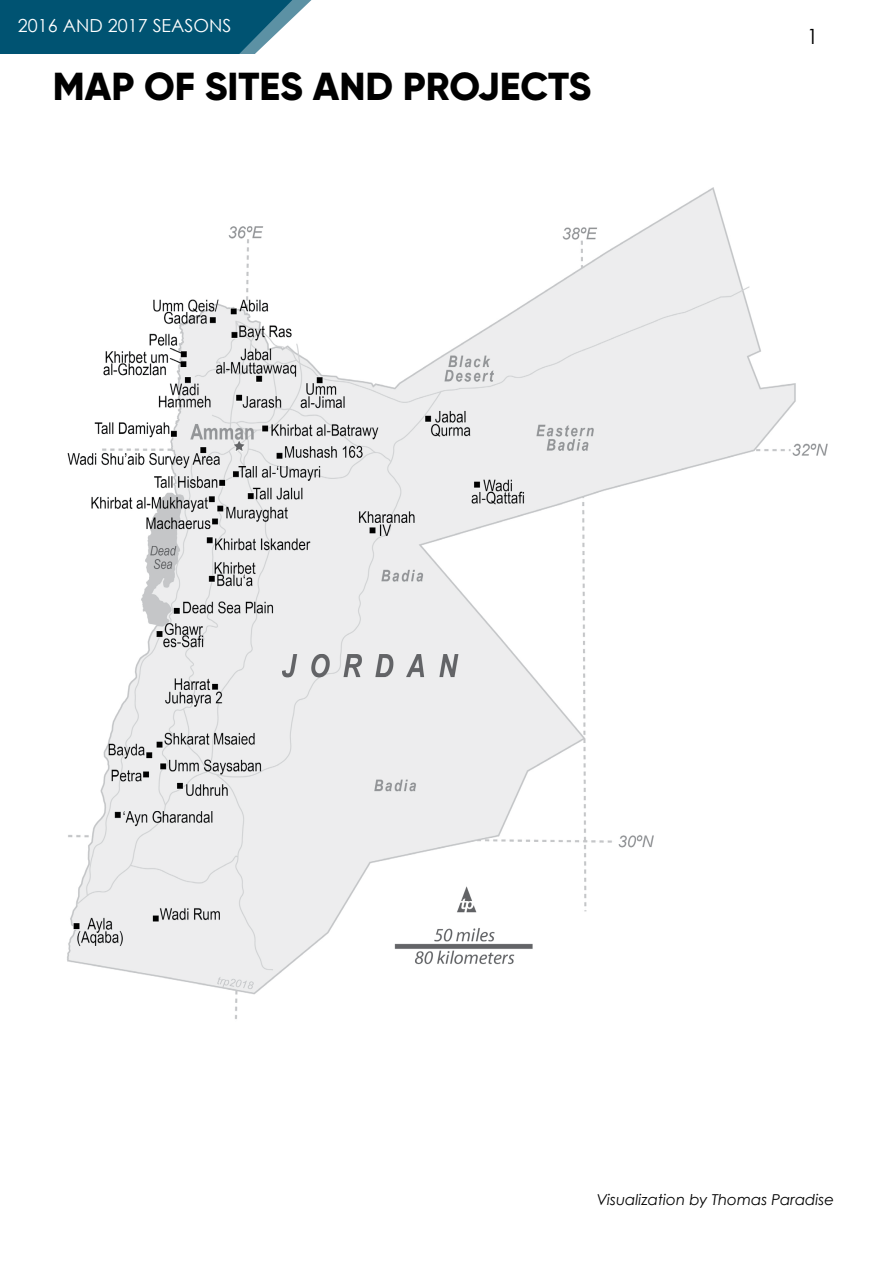
<style>
.page{position:relative;width:893px;height:1263px;background:#fff}
.page>*{position:absolute;margin:0;border:0;box-sizing:border-box;transform-origin:0 0}
.t1{font:800 39px "Gilroy";color:#000}
.t2{font:21px "Century Gothic";color:#000}
.t3{font:18px "Century Gothic";color:#fff}
.t4{font:italic 15px "Century Gothic";color:#000}
</style>
<div class="page">
<svg style="left:0;top:0;width:311px;height:54px;background:#1b6581"></svg>
<img style="left:67px;top:187px;width:761px;height:832px">
<p class="t3" style="left:18px;top:14px;width:215px">2016 AND 2017 SEASONS</p>
<h1 class="t1" style="left:53px;top:62px;width:540px">MAP OF SITES AND PROJECTS</h1>
<h2 class="t2" style="left:807px;top:24px;width:13px">1</h2>
<p class="t4" style="left:597px;top:1190px;width:239px">Visualization by Thomas Paradise</p>
</div>
